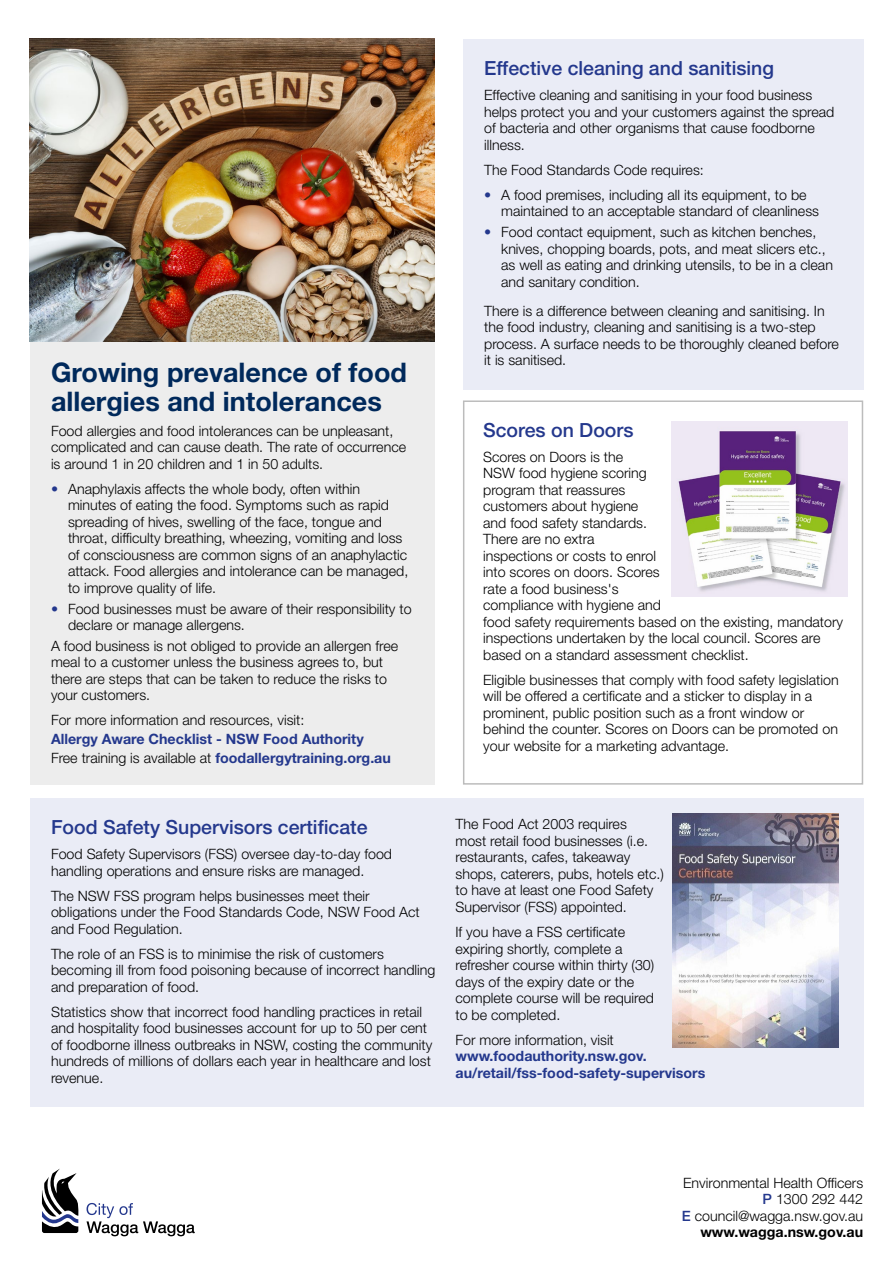
<style>
.page{position:relative;width:893px;height:1263px;background:#fff}
.page>*{position:absolute;margin:0;border:0;box-sizing:border-box;transform-origin:0 0}
.t1{font:700 27px/28.5px "Helvetica Neue LT Std";color:#00295b}
.t2{font:500 19.5px "Helvetica Neue LT Std";color:#24388d}
.t3{font:300 14.25px/16.5px "Helvetica Neue LT Std";color:#000}
.t4{font:700 14.25px/16.5px "Helvetica Neue LT Std";color:#24388d}
.s1{color:#24388d}
.s2{font-weight:300;color:#000}
.s3{font-weight:500;color:#24388d}
.s4{font-weight:700}
</style>
<div class="page">
<div style="left:30px;top:798px;width:833px;height:309px;background:#eaecf6"></div>
<div style="left:30px;top:342px;width:404px;height:443px;background:#ededed"></div>
<svg style="left:42px;top:1168px;width:37px;height:65px"></svg>
<svg style="left:87px;top:1203px;width:108px;height:33px"></svg>
<div style="left:463px;top:400px;width:400px;height:385px;border:2px solid #bcbcbc"></div>
<img style="left:672px;top:421px;width:176px;height:176px">
<img style="left:672px;top:813px;width:167px;height:234px">
<img style="left:30px;top:38px;width:404px;height:303px">
<div style="left:463px;top:39px;width:400px;height:350px;background:#eaecf6"></div>
<h1 class="t1" style="left:51px;top:358px;width:357px">Growing prevalence of food allergies and intolerances</h1>
<p class="t3" style="left:51px;top:422px;width:357px">Food allergies and food intolerances can be unpleasant, complicated and can cause death. The rate of occurrence is around 1 in 20 children and 1 in 50 adults.</p>
<p class="t3" style="left:68px;top:480px;width:342px;text-indent:-17px"><span class="s1">•</span> Anaphylaxis affects the whole body, often within minutes of eating the food. Symptoms such as rapid spreading of hives, swelling of the face, tongue and throat, difficulty breathing, wheezing, vomiting and loss of consciousness are common signs of an anaphylactic attack. Food allergies and intolerance can be managed, to improve quality of life.</p>
<p class="t3" style="left:68px;top:600px;width:345px;text-indent:-17px"><span class="s1">•</span> Food businesses must be aware of their responsibility to declare or manage allergens.</p>
<p class="t3" style="left:51px;top:637px;width:349px">A food business is not obliged to provide an allergen free meal to a customer unless the business agrees to, but there are steps that can be taken to reduce the risks to your customers.</p>
<p class="t3" style="left:51px;top:712px;width:255px">For more information and resources, visit:</p>
<p class="t4" style="left:51px;top:729px;width:341px;line-height:18.6px">Allergy Aware Checklist - NSW Food Authority<br><span class="s2">Free training is available at</span> foodallergytraining.org.au</p>
<h2 class="t2" style="left:484px;top:57px;width:291px">Effective cleaning and sanitising</h2>
<p class="t3" style="left:484px;top:87px;width:352px">Effective cleaning and sanitising in your food business helps protect you and your customers against the spread of bacteria and other organisms that cause foodborne illness.</p>
<p class="t3" style="left:484px;top:161px;width:221px">The Food Standards Code requires:</p>
<p class="t3" style="left:501px;top:186px;width:319px;text-indent:-17px"><span class="s1">•</span> A food premises, including all its equipment, to be maintained to an acceptable standard of cleanliness</p>
<p class="t3" style="left:501px;top:223px;width:333px;text-indent:-17px"><span class="s1">•</span> Food contact equipment, such as kitchen benches, knives, chopping boards, pots, and meat slicers etc., as well as eating and drinking utensils, to be in a clean and sanitary condition.</p>
<p class="t3" style="left:484px;top:302px;width:356px">There is a difference between cleaning and sanitising. In the food industry, cleaning and sanitising is a two-step process. A surface needs to be thoroughly cleaned before it is sanitised.</p>
<h2 class="t2" style="left:483px;top:418px;width:152px">Scores on Doors</h2>
<p class="t3" style="left:483px;top:448px;width:362px">Scores on Doors is the<br>NSW food hygiene scoring<br>program that reassures<br>customers about hygiene<br>and food safety standards.<br>There are no extra<br>inspections or costs to enrol<br>into scores on doors. Scores<br>rate a food business's<br>compliance with hygiene and<br>food safety requirements based on the existing, mandatory inspections undertaken by the local council. Scores are based on a standard assessment checklist.</p>
<p class="t3" style="left:483px;top:671px;width:357px">Eligible businesses that comply with food safety legislation will be offered a certificate and a sticker to display in a prominent, public position such as a front window or behind the counter. Scores on Doors can be promoted on your website for a marketing advantage.</p>
<h2 class="t2" style="left:51px;top:815px;width:318px">Food Safety Supervisors certificate</h2>
<p class="t3" style="left:51px;top:846px;width:343px">Food Safety Supervisors (FSS) oversee day-to-day food handling operations and ensure risks are managed.</p>
<p class="t3" style="left:51px;top:887px;width:370px">The NSW FSS program helps businesses meet their obligations under the Food Standards Code, NSW Food Act and Food Regulation.</p>
<p class="t3" style="left:51px;top:945px;width:386px">The role of an FSS is to minimise the risk of customers becoming ill from food poisoning because of incorrect handling and preparation of food.</p>
<p class="t3" style="left:51px;top:1003px;width:383px">Statistics show that incorrect food handling practices in retail and hospitality food businesses account for up to 50 per cent of foodborne illness outbreaks in NSW, costing the community hundreds of millions of dollars each year in healthcare and lost revenue.</p>
<p class="t3" style="left:455px;top:816px;width:210px">The Food Act 2003 requires<br>most retail food businesses (i.e. restaurants, cafes, takeaway shops, caterers, pubs, hotels etc.) to have at least one Food Safety<br>Supervisor (FSS) appointed.</p>
<p class="t3" style="left:455px;top:923px;width:200px">If you have a FSS certificate expiring shortly, complete a refresher course within thirty (30) days of the expiry date or the complete course will be required to be completed.</p>
<p class="t3" style="left:455px;top:1031px;width:160px">For more information, visit</p>
<p class="t4" style="left:455px;top:1047px;width:251px">www.foodauthority.nsw.gov. au/retail/fss-food-safety-supervisors</p>
<p class="t3" style="left:682px;top:1174px;width:183px;text-align:right">Environmental Health Officers<br><span class="s3">P</span> 1300 292 442<br><span class="s3">E</span> council@wagga.nsw.gov.au <span class="s4">www.wagga.nsw.gov.au</span></p>
</div>
